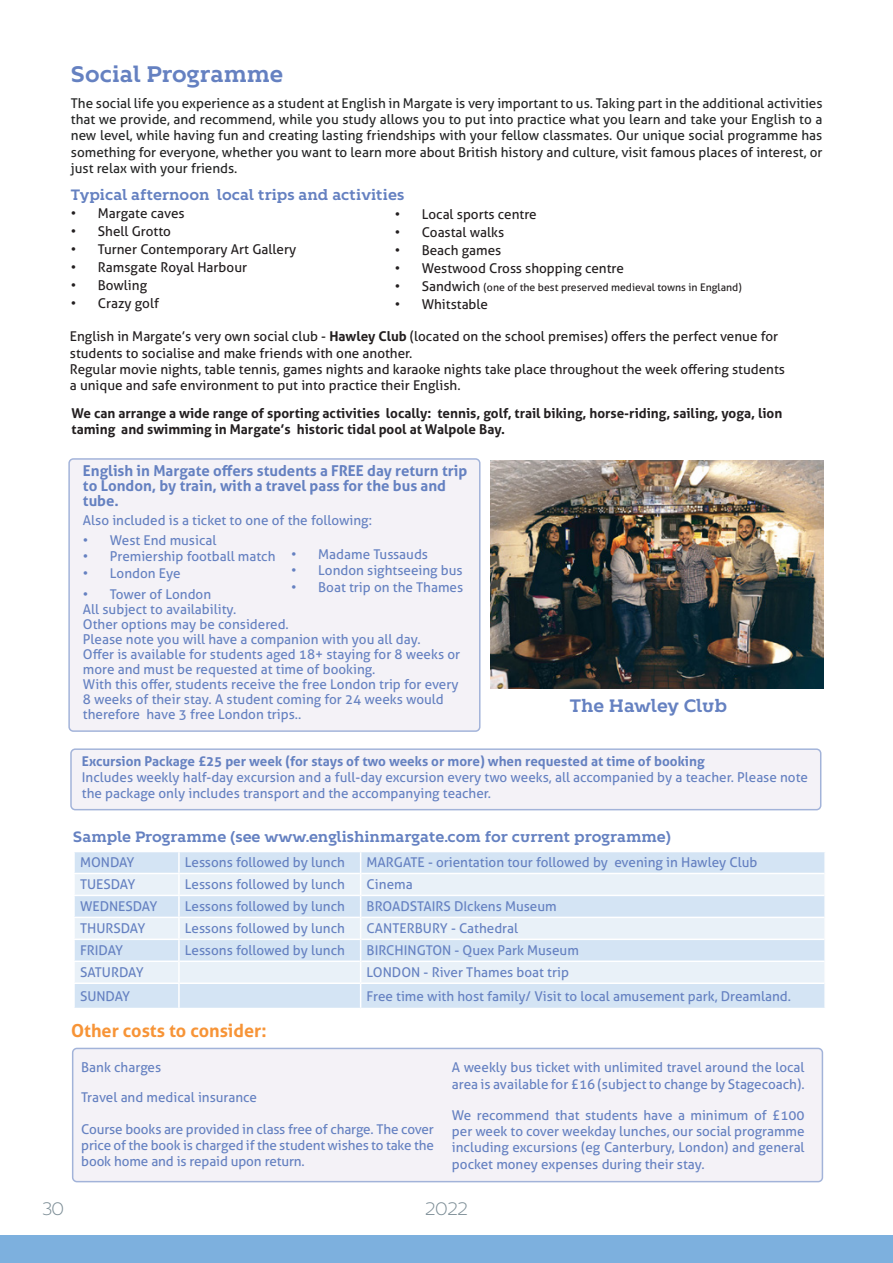
<style>
.page{position:relative;width:893px;height:1263px;background:#fff}
.page>*{position:absolute;margin:0;border:0;box-sizing:border-box;transform-origin:0 0}
.t1{font:700 22.5px "Kontrapunkt Bob";color:#6581c1}
.t2{font:700 18px "Aller";color:#f79437}
.t3{font:700 18px "Kontrapunkt Bob";color:#6581c1}
.t4{font:300 18px "Kontrapunkt Bob";letter-spacing:-.04em;color:#7b8c95}
.t5{font:700 15px "Kontrapunkt Bob";color:#6581c1}
.t6{font:700 15px/15px "Aller";color:#6581c1}
.t7{font:13.5px/16.2px "Aller";color:#6581c1}
.t8{font:13.5px/16.2px "Aller";color:#231f20}
.t9{font:13.5px/16.2px "Aller";color:#252626;text-align:justify}
.t10{font:700 13.5px/16.2px "Aller";color:#231f20}
.t11{font:700 13.5px "Aller";color:#6581c1}
.t12{font:10.5px "Aller";color:#231f20}
.s1{font-size:13.5px}
.s2{font-weight:700}
</style>
<div class="page">
<div style="left:69px;top:459px;width:411px;height:272px;background:#f4f2f7;border-radius:4px"></div>
<div style="left:68px;top:458px;width:412px;height:274px;border:2px solid #6581c1;border-radius:4px"></div>
<div style="left:71px;top:749px;width:750px;height:61px;background:#f4f2f7;border-radius:4px"></div>
<div style="left:70px;top:748px;width:751px;height:62px;border:2px solid #6581c1;border-radius:4px"></div>
<div style="left:0;top:1235px;width:893px;height:28px;background:#7db0de"></div>
<div style="left:75px;top:852px;width:749px;height:156px;background:#d4e4f4"></div>
<svg style="left:75px;top:874px;width:749px;height:108px;background:#e0ecf6"></svg>
<hr style="left:180px;top:873px;width:180px;height:1px;background:#fff">
<hr style="left:361px;top:873px;width:463px;height:1px;background:#fff">
<hr style="left:180px;top:895px;width:180px;height:1px;background:#fff">
<hr style="left:361px;top:895px;width:463px;height:1px;background:#fff">
<hr style="left:180px;top:917px;width:180px;height:1px;background:#fff">
<hr style="left:361px;top:917px;width:463px;height:1px;background:#fff">
<hr style="left:180px;top:938px;width:180px;height:2px;background:#fff">
<hr style="left:361px;top:938px;width:463px;height:2px;background:#fff">
<hr style="left:180px;top:960px;width:180px;height:2px;background:#fff">
<hr style="left:361px;top:960px;width:463px;height:2px;background:#fff">
<hr style="left:73px;top:960px;width:105px;height:2px;background:#fff">
<hr style="left:73px;top:873px;width:107px;height:1px;background:#fff">
<hr style="left:73px;top:895px;width:107px;height:1px;background:#fff">
<hr style="left:73px;top:982px;width:107px;height:2px;background:#fff">
<hr style="left:73px;top:917px;width:107px;height:1px;background:#fff">
<hr style="left:73px;top:938px;width:107px;height:2px;background:#fff">
<hr style="left:178px;top:852px;width:2px;height:21px;background:#fff">
<hr style="left:178px;top:874px;width:2px;height:21px;background:#fff">
<hr style="left:178px;top:896px;width:2px;height:21px;background:#fff">
<hr style="left:178px;top:918px;width:2px;height:20px;background:#fff">
<hr style="left:178px;top:940px;width:2px;height:21px;background:#fff">
<hr style="left:178px;top:961px;width:2px;height:21px;background:#fff">
<hr style="left:180px;top:982px;width:181px;height:2px;background:#fff">
<hr style="left:361px;top:982px;width:463px;height:2px;background:#fff">
<hr style="left:178px;top:984px;width:2px;height:24px;background:#fff">
<svg style="left:360px;top:852px;width:1px;height:156px"></svg>
<img style="left:490px;top:461px;width:333px;height:227px">
<div style="left:73px;top:1048px;width:749px;height:133px;background:#f4f2f7;border-radius:4px"></div>
<div style="left:72px;top:1048px;width:751px;height:134px;border:2px solid #6581c1;border-radius:4px"></div>
<p class="t1" style="left:71px;top:61px;width:214px">Social Programme</p>
<p class="t9" style="left:71px;top:95px;width:753px">The social life you experience as a student at English in Margate is very important to us. Taking part in the additional activities that we provide, and recommend, while you study allows you to put into practice what you learn and take your English to a new level, while having fun and creating lasting friendships with your fellow classmates. Our unique social programme has something for everyone, whether you want to learn more about British history and culture, visit famous places of interest, or just relax with your friends.</p>
<p class="t5" style="left:71px;top:186px;width:335px">Typical afternoon local trips and activities</p>
<p class="t8" style="left:71px;top:205px;width:115px">• Margate caves</p>
<p class="t8" style="left:71px;top:223px;width:102px">• Shell Grotto</p>
<p class="t8" style="left:71px;top:241px;width:227px">• Turner Contemporary Art Gallery</p>
<p class="t8" style="left:71px;top:259px;width:178px">• Ramsgate Royal Harbour</p>
<p class="t8" style="left:71px;top:277px;width:78px">• Bowling</p>
<p class="t8" style="left:71px;top:295px;width:90px">• Crazy golf</p>
<p class="t8" style="left:395px;top:207px;width:143px">• Local sports centre</p>
<p class="t8" style="left:395px;top:225px;width:111px">• Coastal walks</p>
<p class="t8" style="left:395px;top:243px;width:108px">• Beach games</p>
<p class="t8" style="left:395px;top:261px;width:231px">• Westwood Cross shopping centre</p>
<p class="t12" style="left:395px;top:281px;width:348px"><span class="s1">• Sandwich</span> (one of the best preserved medieval towns in England)</p>
<p class="t8" style="left:395px;top:297px;width:95px">• Whitstable</p>
<p class="t8" style="left:70px;top:328px;width:710px">English in Margate’s very own social club - <span class="s2">Hawley Club</span> (located on the school premises) offers the perfect venue for students to socialise and make friends with one another.</p>
<p class="t8" style="left:70px;top:361px;width:717px">Regular movie nights, table tennis, games nights and karaoke nights take place throughout the week offering students a unique and safe environment to put into practice their English.</p>
<p class="t10" style="left:72px;top:405px;width:712px">We can arrange a wide range of sporting activities locally: tennis, golf, trail biking, horse-riding, sailing, yoga, lion taming and swimming in Margate’s historic tidal pool at Walpole Bay.</p>
<p class="t6" style="left:83px;top:463px;width:386px">English in Margate offers students a FREE day return trip to London, by train, with a travel pass for the bus and tube.</p>
<p class="t7" style="left:83px;top:512px;width:291px">Also included is a ticket to one of the following:</p>
<p class="t7" style="left:83px;top:532px;width:135px">• West End musical</p>
<p class="t7" style="left:83px;top:548px;width:194px">• Premiership football match</p>
<p class="t7" style="left:83px;top:565px;width:99px">• London Eye</p>
<p class="t7" style="left:83px;top:586px;width:130px">• Tower of London</p>
<p class="t7" style="left:83px;top:601px;width:155px">All subject to availability.</p>
<p class="t7" style="left:83px;top:616px;width:207px">Other options may be considered.</p>
<p class="t7" style="left:83px;top:631px;width:339px">Please note you will have a companion with you all day.</p>
<p class="t7" style="left:83px;top:646px;width:379px;line-height:15px">Offer is available for students aged 18+ staying for 8 weeks or more and must be requested at time of booking.</p>
<p class="t7" style="left:83px;top:676px;width:377px;line-height:15px">With this offer, students receive the free London trip for every<br>8 weeks of their stay. A student coming for 24 weeks would therefore have 3 free London trips..</p>
<p class="t7" style="left:291px;top:546px;width:138px">• Madame Tussauds</p>
<p class="t7" style="left:291px;top:562px;width:173px">• London sightseeing bus</p>
<p class="t7" style="left:291px;top:579px;width:173px">• Boat trip on the Thames</p>
<p class="t3" style="left:570px;top:695px;width:159px">The Hawley Club</p>
<p class="t11" style="left:82px;top:753px;width:624px">Excursion Package £25 per week (for stays of two weeks or more) when requested at time of booking</p>
<p class="t7" style="left:82px;top:769px;width:728px">Includes weekly half-day excursion and a full-day excursion every two weeks, all accompanied by a teacher. Please note</p>
<p class="t7" style="left:82px;top:785px;width:411px">the package only includes transport and the accompanying teacher.</p>
<p class="t5" style="left:73px;top:828px;width:599px">Sample Programme (see www.englishinmargate.com for current programme)</p>
<p class="t7" style="left:80px;top:854px;width:56px">MONDAY</p>
<p class="t7" style="left:185px;top:854px;width:162px">Lessons followed by lunch</p>
<p class="t7" style="left:367px;top:854px;width:392px">MARGATE - orientation tour followed by evening in Hawley Club</p>
<p class="t7" style="left:80px;top:876px;width:57px">TUESDAY</p>
<p class="t7" style="left:185px;top:876px;width:162px">Lessons followed by lunch</p>
<p class="t7" style="left:367px;top:876px;width:48px">Cinema</p>
<p class="t7" style="left:80px;top:898px;width:79px">WEDNESDAY</p>
<p class="t7" style="left:185px;top:898px;width:162px">Lessons followed by lunch</p>
<p class="t7" style="left:367px;top:898px;width:192px">BROADSTAIRS DIckens Museum</p>
<p class="t7" style="left:80px;top:920px;width:67px">THURSDAY</p>
<p class="t7" style="left:185px;top:920px;width:162px">Lessons followed by lunch</p>
<p class="t7" style="left:367px;top:920px;width:153px">CANTERBURY - Cathedral</p>
<p class="t7" style="left:80px;top:942px;width:45px">FRIDAY</p>
<p class="t7" style="left:185px;top:942px;width:162px">Lessons followed by lunch</p>
<p class="t7" style="left:367px;top:942px;width:214px">BIRCHINGTON - Quex Park Museum</p>
<p class="t7" style="left:80px;top:964px;width:65px">SATURDAY</p>
<p class="t7" style="left:367px;top:964px;width:204px">LONDON - River Thames boat trip</p>
<p class="t7" style="left:80px;top:988px;width:52px">SUNDAY</p>
<p class="t7" style="left:367px;top:988px;width:426px">Free time with host family/ Visit to local amusement park, Dreamland.</p>
<p class="t2" style="left:71px;top:1019px;width:197px">Other costs to consider:</p>
<p class="t7" style="left:81px;top:1059px;width:82px">Bank charges</p>
<p class="t7" style="left:81px;top:1089px;width:177px">Travel and medical insurance</p>
<p class="t7" style="left:81px;top:1121px;width:354px;text-align:justify">Course books are provided in class free of charge. The cover price of the book is charged if the student wishes to take the book home and is repaid upon return.</p>
<p class="t7" style="left:452px;top:1059px;width:354px">A weekly bus ticket with unlimited travel around the local area is available for £16 (subject to change by Stagecoach).</p>
<p class="t7" style="left:452px;top:1107px;width:354px;text-align:justify">We recommend that students have a minimum of £100 per week to cover weekday lunches, our social programme including excursions (eg Canterbury, London) and general pocket money expenses during their stay.</p>
<h2 class="t4" style="left:42px;top:1199px;width:24px">30</h2>
<p class="t4" style="left:425px;top:1199px;width:45px">2022</p>
</div>
